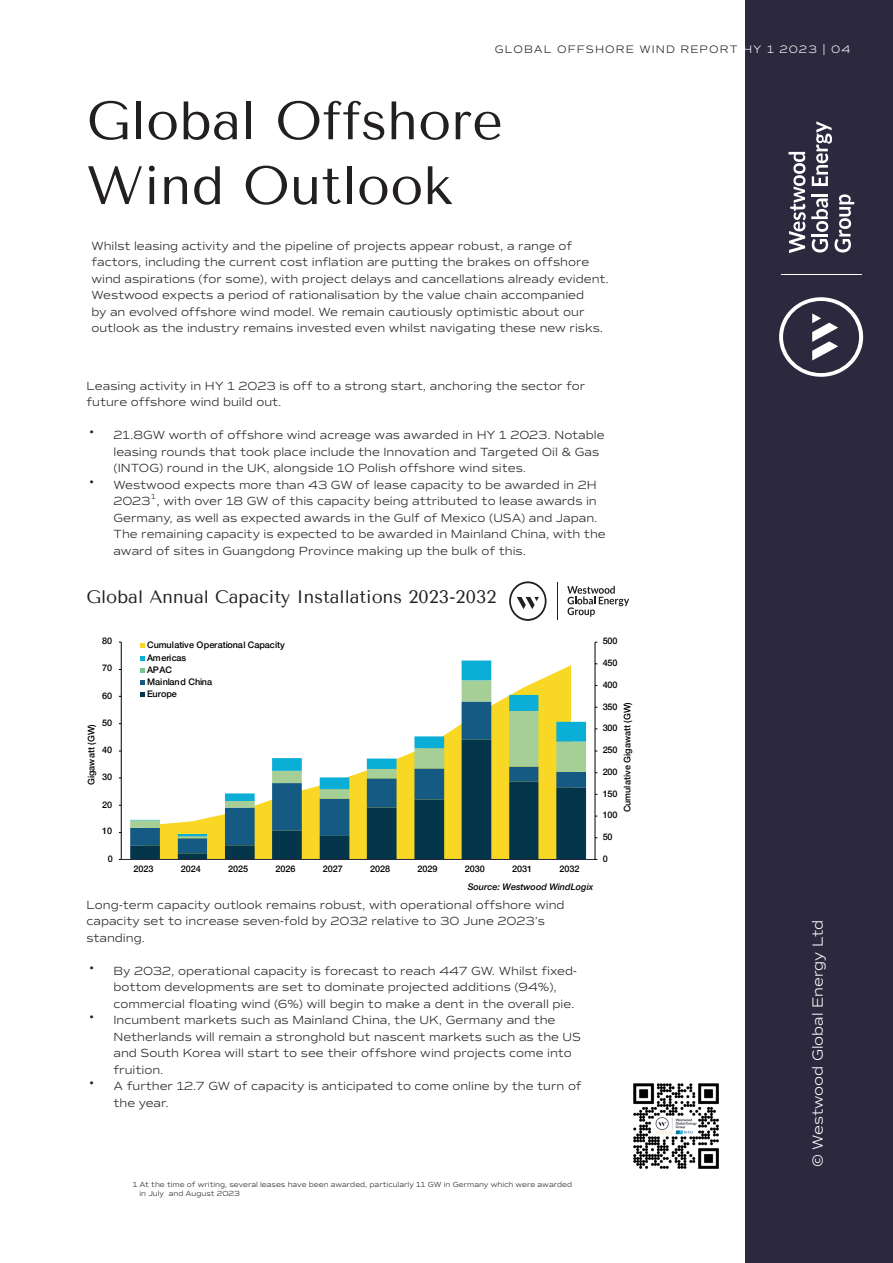
<style>
.page{position:relative;width:893px;height:1263px;background:#fff}
.page>*{position:absolute;margin:0;border:0;box-sizing:border-box;transform-origin:0 0}
.t1{font:54px/64.8px "Tenor Sans";color:#231f20}
.Table_Title{font:18px "Tenor Sans";color:#231f20}
.t2{font:300 15px "Commuters Sans";color:#fff}
.External_content{font:300 12px/16.5px "Commuters Sans";color:#231f20}
.t3{font:300 10.95px "Commuters Sans";letter-spacing:.1em;color:#231f20}
.t4{font:500 9px/12.3px "Helvetica Neue";letter-spacing:-.01em;color:#000001}
.t5{font:italic 500 9px "Helvetica Neue";color:#000001}
.nota_bene{font:300 7.5px/9px "Commuters Sans";color:#231f20}
.s1{color:#fff}
.s2{font-size:21px}
</style>
<div class="page">
<div style="left:745px;top:0;width:148px;height:1263px;background:#2c293e"></div>
<svg style="left:788px;top:121px;width:66px;height:132px"></svg>
<hr style="left:781px;top:274px;width:80px;height:1px;background:#fff">
<svg style="left:779px;top:297px;width:84px;height:80px"></svg>
<svg style="left:567px;top:586px;width:62px;height:31px"></svg>
<hr style="left:557px;top:582px;width:1px;height:38px;background:#231f20">
<svg style="left:509px;top:581px;width:37px;height:40px"></svg>
<svg style="left:130px;top:853px;width:456px;height:6px;fill:#03354b"></svg>
<svg style="left:130px;top:838px;width:456px;height:15px"></svg>
<svg style="left:130px;top:660px;width:456px;height:176px"></svg>
<hr style="left:595px;top:642px;width:1px;height:217px;background:#000001">
<hr style="left:121px;top:642px;width:1px;height:217px;background:#000001">
<hr style="left:121px;top:859px;width:474px;height:1px;background:#22243d">
<svg style="left:141px;top:643px;width:4px;height:5px"></svg>
<svg style="left:141px;top:656px;width:4px;height:4px"></svg>
<svg style="left:141px;top:668px;width:4px;height:5px"></svg>
<svg style="left:141px;top:680px;width:4px;height:5px"></svg>
<svg style="left:141px;top:692px;width:4px;height:5px"></svg>
<img style="left:633px;top:1083px;width:86px;height:86px">
<p class="t3" style="left:495px;top:43px;width:357px">GLOBAL OFFSHORE WIND REPORT <span class="s1">HY 1 2023 | 04</span></p>
<p class="t1" style="left:86px;top:89px;width:418px">Global Offshore<br>Wind Outlook</p>
<p class="External_content" style="left:91px;top:237px;width:519px">Whilst leasing activity and the pipeline of projects appear robust, a range of factors, including the current cost inflation are putting the brakes on offshore wind aspirations (for some), with project delays and cancellations already evident.<br>Westwood expects a period of rationalisation by the value chain accompanied<br>by an evolved offshore wind model. We remain cautiously optimistic about our outlook as the industry remains invested even whilst navigating these new risks.</p>
<p class="External_content" style="left:86px;top:377px;width:500px">Leasing activity in HY 1 2023 is off to a strong start, anchoring the sector for future offshore wind build out.</p>
<p class="External_content" style="left:113px;top:427px;width:493px;text-indent:-27px"><span class="s2">•</span> 21.8GW worth of offshore wind acreage was awarded in HY 1 2023. Notable leasing rounds that took place include the Innovation and Targeted Oil &amp; Gas (INTOG) round in the UK, alongside 10 Polish offshore wind sites.</p>
<p class="External_content" style="left:113px;top:476px;width:485px;text-indent:-27px"><span class="s2">•</span> Westwood expects more than 43 GW of lease capacity to be awarded in 2H<br>2023</p>
<p class="nota_bene" style="left:151px;top:492px;width:7px">1</p>
<p class="External_content" style="left:113px;top:493px;width:494px;text-indent:43px">, with over 18 GW of this capacity being attributed to lease awards in Germany, as well as expected awards in the Gulf of Mexico (USA) and Japan.<br>The remaining capacity is expected to be awarded in Mainland China, with the award of sites in Guangdong Province making up the bulk of this.</p>
<p class="Table_Title" style="left:86px;top:587px;width:411px">Global Annual Capacity Installations 2023-2032</p>
<p class="t4" style="left:102px;top:634px;width:11px">80</p>
<p class="t4" style="left:102px;top:661px;width:11px">70</p>
<p class="t4" style="left:102px;top:689px;width:11px">60</p>
<p class="t4" style="left:102px;top:716px;width:11px">50</p>
<p class="t4" style="left:84px;top:785px;width:62px;rotate:-90deg">Gigawatt (GW)</p>
<p class="t4" style="left:102px;top:743px;width:11px">40</p>
<p class="t4" style="left:102px;top:770px;width:11px">30</p>
<p class="t4" style="left:102px;top:797px;width:11px">20</p>
<p class="t4" style="left:102px;top:824px;width:11px">10</p>
<p class="t4" style="left:108px;top:852px;width:7px">0</p>
<p class="t4" style="left:147px;top:638px;width:139px">Cumulative Operational Capacity<br>Americas<br>APAC<br>Mainland China<br>Europe</p>
<p class="t4" style="left:134px;top:862px;width:21px">2023</p>
<p class="t4" style="left:181px;top:862px;width:21px">2024</p>
<p class="t4" style="left:228px;top:862px;width:21px">2025</p>
<p class="t4" style="left:276px;top:862px;width:21px">2026</p>
<p class="t4" style="left:323px;top:862px;width:21px">2027</p>
<p class="t4" style="left:370px;top:862px;width:21px">2028</p>
<p class="t4" style="left:418px;top:862px;width:21px">2029</p>
<p class="t4" style="left:465px;top:862px;width:21px">2030</p>
<p class="t4" style="left:512px;top:862px;width:21px">2031</p>
<p class="t4" style="left:560px;top:862px;width:21px">2032</p>
<p class="t5" style="left:468px;top:879px;width:127px">Source: Westwood WindLogix</p>
<p class="External_content" style="left:86px;top:896px;width:480px">Long-term capacity outlook remains robust, with operational offshore wind capacity set to increase seven-fold by 2032 relative to 30 June 2023’s standing.</p>
<p class="External_content" style="left:113px;top:962px;width:465px;text-indent:-27px"><span class="s2">•</span> By 2032, operational capacity is forecast to reach 447 GW. Whilst fixed&shy;bottom developments are set to dominate projected additions (94%), commercial floating wind (6%) will begin to make a dent in the overall pie.</p>
<p class="External_content" style="left:113px;top:1012px;width:469px;text-indent:-27px"><span class="s2">•</span> Incumbent markets such as Mainland China, the UK, Germany and the Netherlands will remain a stronghold but nascent markets such as the US and South Korea will start to see their offshore wind projects come into fruition.</p>
<p class="External_content" style="left:113px;top:1078px;width:470px;text-indent:-27px"><span class="s2">•</span> A further 12.7 GW of capacity is anticipated to come online by the turn of the year.</p>
<p class="t4" style="left:92px;top:897px;width:192px">Global Offshore Wind Turbine Capacity Awards</p>
<p class="t4" style="left:103px;top:930px;width:11px">30</p>
<p class="t4" style="left:146px;top:960px;width:29px">Vestas</p>
<p class="t4" style="left:146px;top:985px;width:84px;line-height:12.9px">Shanghai Electric<br>General Electric (GE)<br>Goldwind</p>
<p class="t4" style="left:603px;top:634px;width:16px">500</p>
<p class="t4" style="left:603px;top:656px;width:16px">450</p>
<p class="t4" style="left:603px;top:678px;width:16px">400</p>
<p class="t4" style="left:620px;top:812px;width:112px;rotate:-90deg">Cumulative Gigawatt (GW)</p>
<p class="t4" style="left:603px;top:699px;width:16px">350</p>
<p class="t4" style="left:603px;top:721px;width:16px">300</p>
<p class="t4" style="left:603px;top:743px;width:16px">250</p>
<p class="t4" style="left:603px;top:764px;width:16px">200</p>
<p class="t4" style="left:603px;top:787px;width:16px">150</p>
<p class="t4" style="left:603px;top:808px;width:16px">100</p>
<p class="t4" style="left:603px;top:830px;width:11px">50</p>
<p class="t4" style="left:603px;top:852px;width:7px">0</p>
<p class="nota_bene" style="left:139px;top:1180px;width:434px;text-indent:-7px">1 At the time of writing, several leases have been awarded, particularly 11 GW in Germany which were awarded in July and August 2023</p>
<p class="t2" style="left:809px;top:1167px;width:249px;rotate:-90deg">© Westwood Global Energy Ltd</p>
</div>
